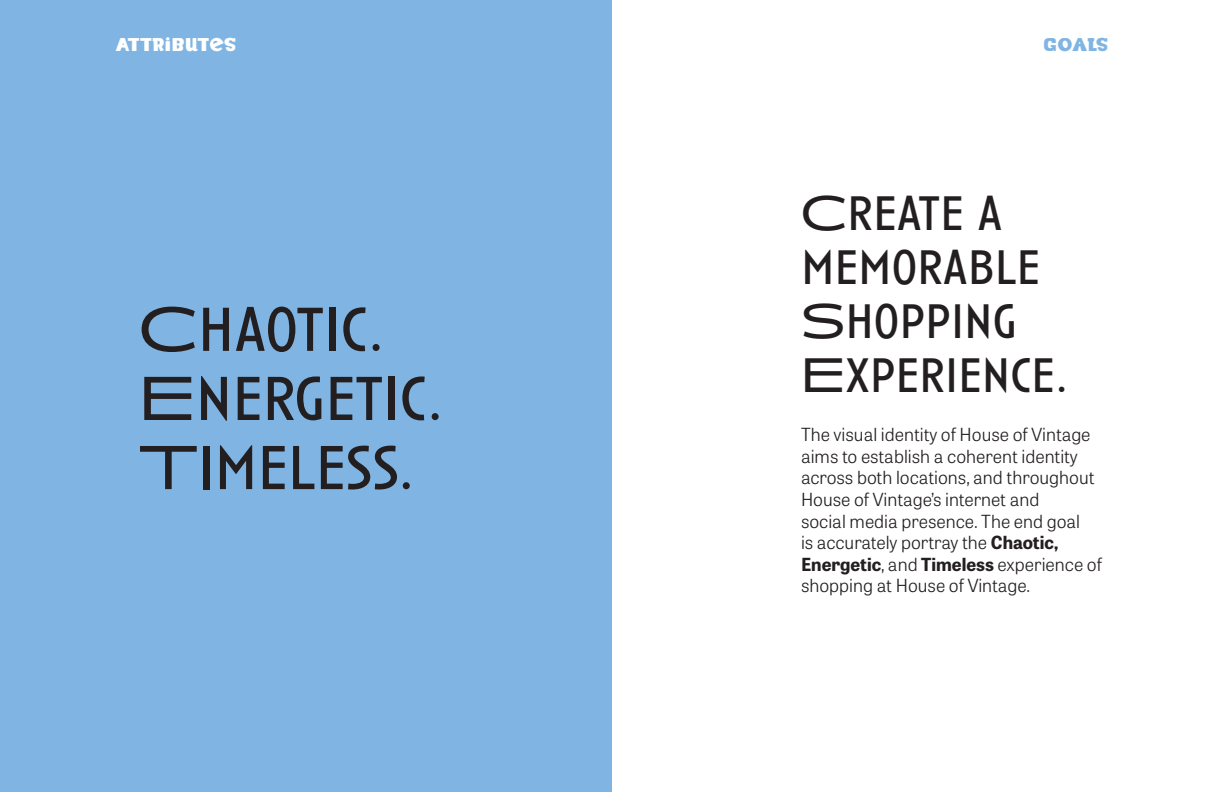
<style>
.page{position:relative;width:1224px;height:792px;background:#fff}
.page>*{position:absolute;margin:0;border:0;box-sizing:border-box;transform-origin:0 0}
.t1{font:64px "Anisette Std";color:#231f20}
.t2{font:50px/54px "Anisette Std";color:#231f20}
.Body_left{font:300 18px/21.6px "Tablet Gothic";color:#231f20}
.t3{font:18px "Bad Typ";color:#fff}
.t4{font:18px "Bad Typ";color:#80b5e3}
.s1{font-weight:700}
</style>
<div class="page">
<div style="left:0;top:0;width:612px;height:792px;background:#80b5e3"></div>
<p class="t3" style="left:116px;top:33px;width:122px">ATTRIBUTES</p>
<p class="t1" style="left:139px;top:295px;width:248px">CHAOTIC.</p>
<p class="t1" style="left:139px;top:364px;width:307px">ENERGETIC.</p>
<p class="t1" style="left:139px;top:433px;width:278px">TIMELESS.</p>
<p class="t4" style="left:1043px;top:33px;width:67px">GOALS</p>
<p class="t2" style="left:801px;top:187px;width:241px">CREATE A<br>MEMORABLE</p>
<p class="t2" style="left:801px;top:295px;width:269px">SHOPPING<br>EXPERIENCE.</p>
<p class="Body_left" style="left:801px;top:423px;width:303px">The visual identity of House of Vintage aims to establish a coherent identity across both locations, and throughout House of Vintage’s internet and<br>social media presence. The end goal<br>is accurately portray the <span class="s1">Chaotic, Energetic</span>, and <span class="s1">Timeless</span> experience of shopping at House of Vintage.</p>
</div>
